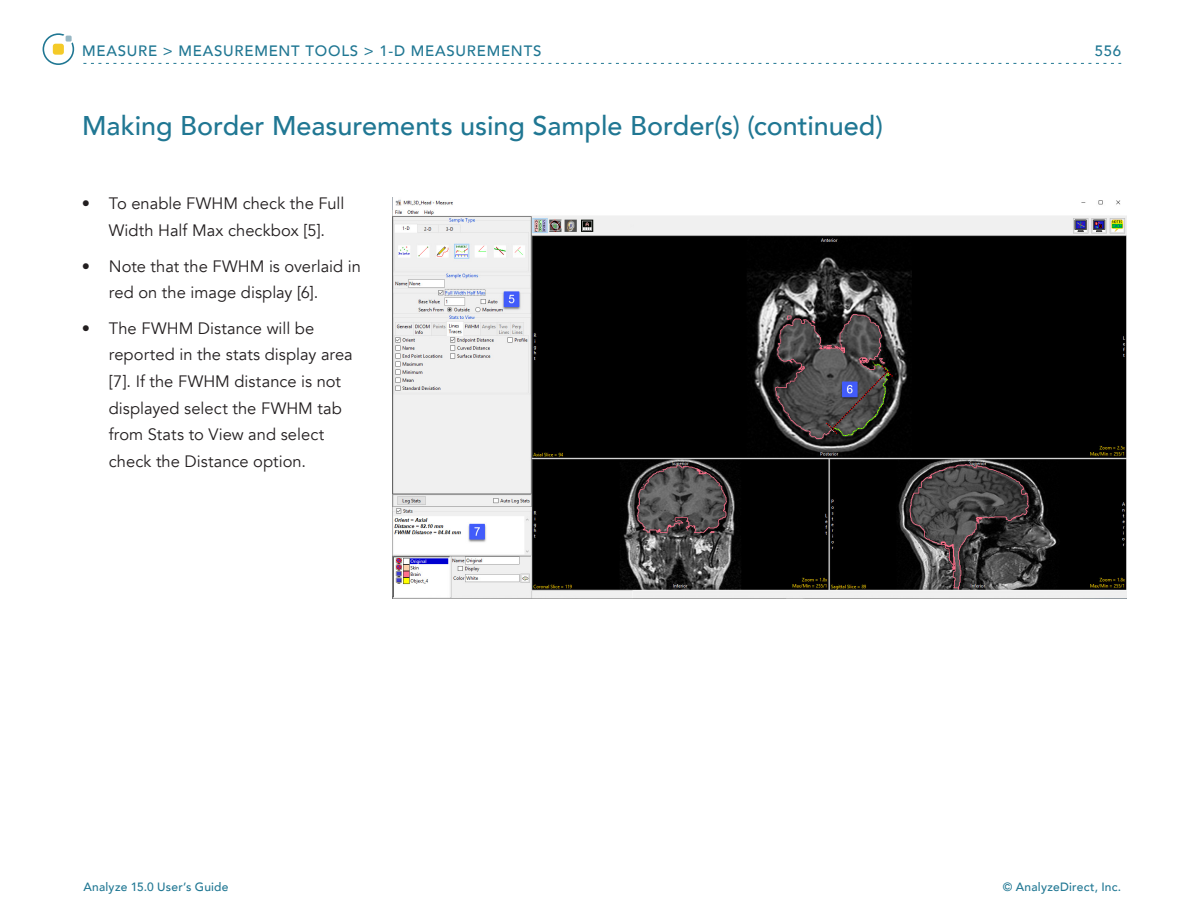
<style>
.page{position:relative;width:1188px;height:918px;background:#fff}
.page>*{position:absolute;margin:0;border:0;box-sizing:border-box;transform-origin:0 0}
.SubHead{font:500 27px "Avenir";color:#207793}
.t1{font:16.5px/26.7px "Avenir";color:#231f20}
.t2{font:500 15px "Avenir";letter-spacing:.05em;color:#207793}
.t3{font:500 12px "Avenir";letter-spacing:.02em;color:#207793}
</style>
<div class="page">
<svg style="left:83px;top:63px;width:1038px;height:1px"></svg>
<svg style="left:43px;top:33px;width:31px;height:32px"></svg>
<img style="left:392px;top:198px;width:735px;height:400px">
<p class="t2" style="left:82px;top:38px;width:461px">MEASURE &gt; MEASUREMENT TOOLS &gt; 1-D MEASUREMENTS</p>
<p class="t2" style="left:1095px;top:38px;width:28px">556</p>
<p class="SubHead" style="left:82px;top:102px;width:802px">Making Border Measurements using Sample Border(s) (continued)</p>
<p class="t1" style="left:82px;top:191px;width:264px;text-align:center">• To enable FWHM check the Full<br>Width Half Max checkbox [5].</p>
<p class="t1" style="left:109px;top:253px;width:254px;text-indent:-27px">• Note that the FWHM is overlaid in red on the image display [6].</p>
<p class="t1" style="left:109px;top:315px;width:245px;text-indent:-27px">• The FWHM Distance will be reported in the stats display area [7]. If the FWHM distance is not displayed select the FWHM tab from Stats to View and select check the Distance option.</p>
<p class="t3" style="left:83px;top:876px;width:147px">Analyze 15.0 User’s Guide</p>
<p class="t3" style="left:1003px;top:876px;width:120px">© AnalyzeDirect, Inc.</p>
</div>
